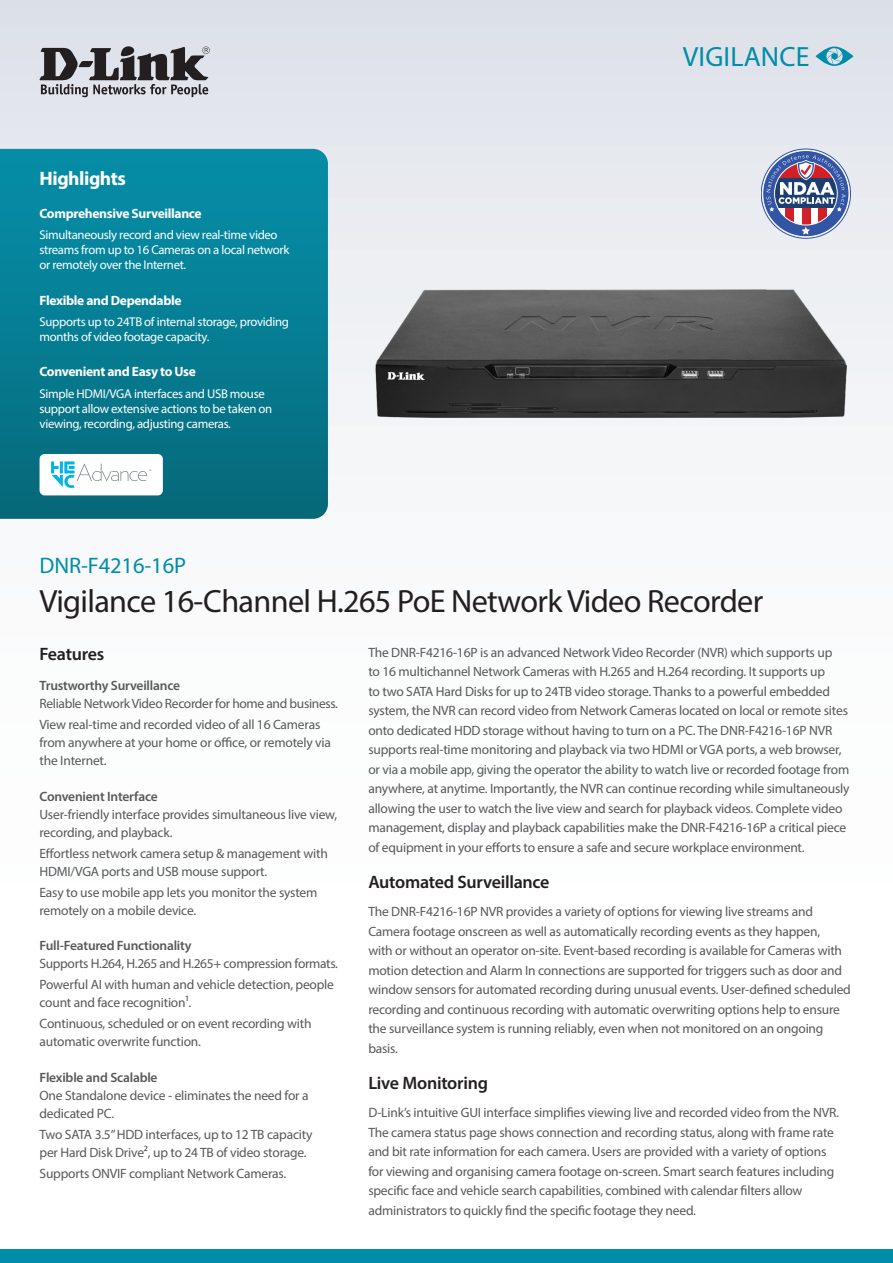
<style>
.page{position:relative;width:893px;height:1263px;background:#fff}
.page>*{position:absolute;margin:0;border:0;box-sizing:border-box;transform-origin:0 0}
.t1{font:32.25px "Myriad Pro";letter-spacing:-.02em;color:#231f20}
.t2{font:27.9px "Myriad Pro";letter-spacing:.005em;color:#008da8}
.t3{font:22.5px "Myriad Pro";letter-spacing:-.005em;color:#008da8}
.t4{font:700 19.5px "Myriad Pro";letter-spacing:-.025em;color:#fff}
.t5{font:600 18px "Myriad Pro";letter-spacing:-.015em;color:#231f20}
.t6{font:13.5px/19.5px "Myriad Pro";letter-spacing:-.015em;color:#57585a}
.t7{font:600 13.5px "Myriad Pro";letter-spacing:-.015em;color:#57585a}
.t8{font:700 13.5px "Myriad Pro";letter-spacing:-.025em;color:#fff}
.t9{font:12.75px/15px "Myriad Pro";letter-spacing:-.025em;color:#fff}
</style>
<div class="page">
<div style="left:0;top:1249px;width:893px;height:14px;background:#008da8"></div>
<div style="left:0;top:0;width:893px;height:1084px;background:linear-gradient(to bottom,#e3e6ec,#fff)"></div>
<svg style="left:39px;top:46px;width:171px;height:51px;background:#8d8d91"></svg>
<svg style="left:0;top:149px;width:328px;height:370px;background:#067d93"></svg>
<img style="left:375px;top:289px;width:472px;height:129px">
<div style="left:40px;top:454px;width:123px;height:41px;background:#fff;border-radius:5px"></div>
<svg style="left:51px;top:461px;width:100px;height:27px"></svg>
<svg style="left:816px;top:47px;width:37px;height:19px"></svg>
<svg style="left:762px;top:149px;width:88px;height:89px;background:#8e8fb3"></svg>
<p class="t4" style="left:40px;top:165px;width:88px">Highlights</p>
<p class="t8" style="left:40px;top:205px;width:164px">Comprehensive Surveillance</p>
<p class="t9" style="left:40px;top:227px;width:251px">Simultaneously record and view real-time video streams from up to 16 Cameras on a local network or remotely over the Internet.</p>
<p class="t8" style="left:40px;top:291px;width:144px">Flexible and Dependable</p>
<p class="t9" style="left:40px;top:314px;width:251px">Supports up to 24TB of internal storage, providing months of video footage capacity.</p>
<p class="t8" style="left:40px;top:363px;width:158px">Convenient and Easy to Use</p>
<p class="t9" style="left:40px;top:386px;width:234px">Simple HDMI/VGA interfaces and USB mouse support allow extensive actions to be taken on viewing, recording, adjusting cameras.</p>
<p class="t3" style="left:40px;top:552px;width:148px">DNR-F4216-16P</p>
<p class="t2" style="left:683px;top:39px;width:128px">VIGILANCE</p>
<p class="t1" style="left:40px;top:582px;width:725px">Vigilance 16-Channel H.265 PoE Network Video Recorder</p>
<p class="t5" style="left:40px;top:642px;width:66px">Features</p>
<p class="t7" style="left:40px;top:677px;width:142px">Trustworthy Surveillance</p>
<p class="t6" style="left:40px;top:693px;width:300px;line-height:21px">Reliable Network Video Recorder for home and business.<br>View real-time and recorded video of all 16 Cameras</p>
<p class="t6" style="left:40px;top:733px;width:293px;line-height:18px">from anywhere at your home or office, or remotely via the Internet.</p>
<p class="t7" style="left:40px;top:788px;width:120px">Convenient Interface</p>
<p class="t6" style="left:40px;top:805px;width:299px;line-height:18px">User-friendly interface provides simultaneous live view, recording, and playback.</p>
<p class="t6" style="left:40px;top:844px;width:290px;line-height:18px">Effortless network camera setup &amp; management with<br>HDMI/VGA ports and USB mouse support.</p>
<p class="t6" style="left:40px;top:883px;width:279px;line-height:18px">Easy to use mobile app lets you monitor the system remotely on a mobile device.</p>
<p class="t7" style="left:40px;top:937px;width:154px">Full-Featured Functionality</p>
<p class="t6" style="left:40px;top:953px;width:300px;line-height:21px">Supports H.264, H.265 and H.265+ compression formats.<br>Powerful AI with human and vehicle detection, people</p>
<p class="t6" style="left:40px;top:993px;width:153px">count and face recognition1.</p>
<p class="t6" style="left:40px;top:1015px;width:273px;line-height:18px">Continuous, scheduled or on event recording with automatic overwrite function.</p>
<p class="t7" style="left:40px;top:1069px;width:120px">Flexible and Scalable</p>
<p class="t6" style="left:40px;top:1086px;width:271px;line-height:18px">One Standalone device - eliminates the need for a dedicated PC.</p>
<p class="t6" style="left:40px;top:1125px;width:274px;line-height:18px">Two SATA 3.5” HDD interfaces, up to 12 TB capacity per Hard Disk Drive2, up to 24 TB of video storage.</p>
<p class="t6" style="left:40px;top:1164px;width:248px">Supports ONVIF compliant Network Cameras.</p>
<p class="t6" style="left:368px;top:642px;width:483px">The DNR-F4216-16P is an advanced Network Video Recorder (NVR) which supports up<br>to 16 multichannel Network Cameras with H.265 and H.264 recording. It supports up<br>to two SATA Hard Disks for up to 24TB video storage. Thanks to a powerful embedded system, the NVR can record video from Network Cameras located on local or remote sites onto dedicated HDD storage without having to turn on a PC. The DNR-F4216-16P NVR supports real-time monitoring and playback via two HDMI or VGA ports, a web browser, or via a mobile app, giving the operator the ability to watch live or recorded footage from anywhere, at anytime. Importantly, the NVR can continue recording while simultaneously allowing the user to watch the live view and search for playback videos. Complete video management, display and playback capabilities make the DNR-F4216-16P a critical piece of equipment in your efforts to ensure a safe and secure workplace environment.</p>
<p class="t5" style="left:368px;top:870px;width:183px">Automated Surveillance</p>
<p class="t6" style="left:368px;top:901px;width:484px">The DNR-F4216-16P NVR provides a variety of options for viewing live streams and Camera footage onscreen as well as automatically recording events as they happen,<br>with or without an operator on-site. Event-based recording is available for Cameras with motion detection and Alarm In connections are supported for triggers such as door and window sensors for automated recording during unusual events. User-defined scheduled recording and continuous recording with automatic overwriting options help to ensure the surveillance system is running reliably, even when not monitored on an ongoing basis.</p>
<p class="t5" style="left:368px;top:1071px;width:121px">Live Monitoring</p>
<p class="t6" style="left:368px;top:1102px;width:472px">D-Link’s intuitive GUI interface simplifies viewing live and recorded video from the NVR.<br>The camera status page shows connection and recording status, along with frame rate and bit rate information for each camera. Users are provided with a variety of options for viewing and organising camera footage on-screen. Smart search features including specific face and vehicle search capabilities, combined with calendar filters allow administrators to quickly find the specific footage they need.</p>
</div>
